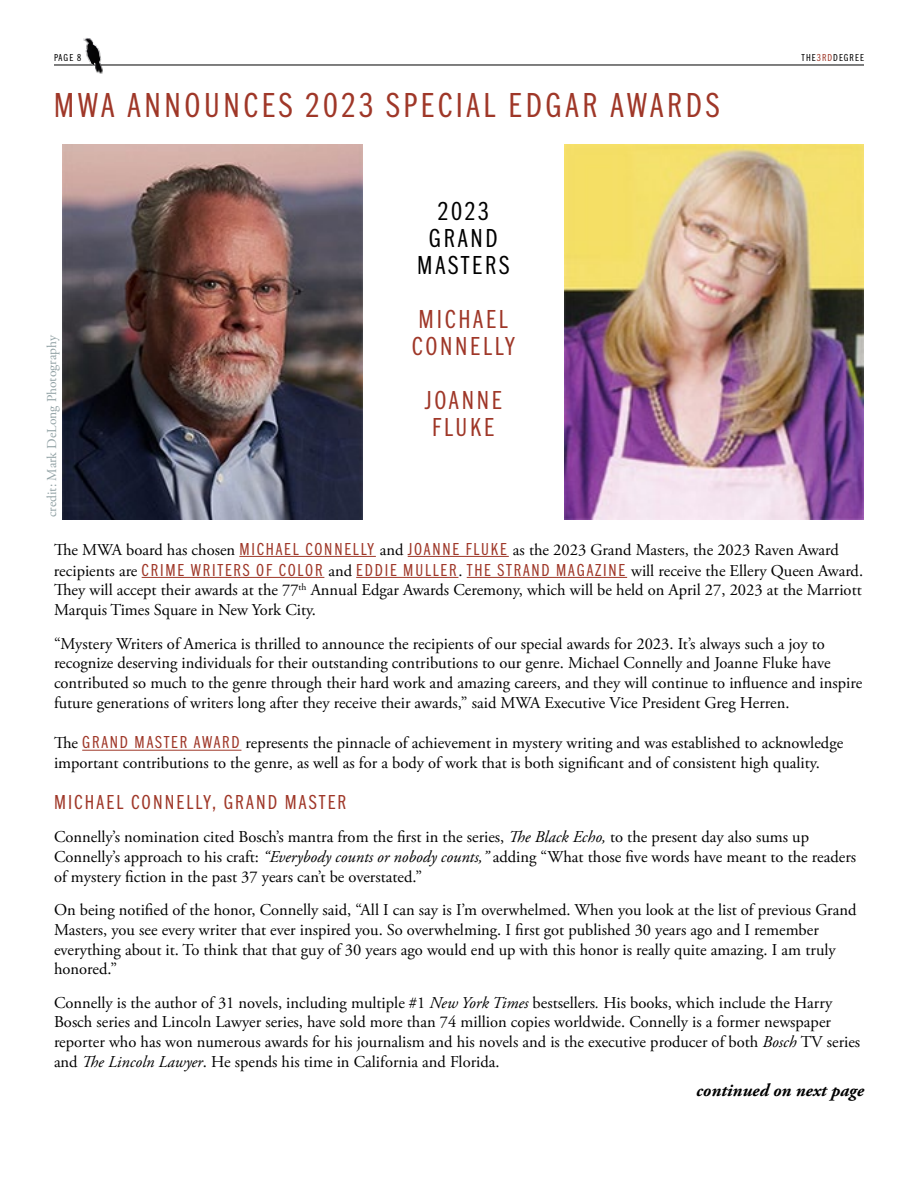
<style>
.page{position:relative;width:918px;height:1188px;background:#fff}
.page>*{position:absolute;margin:0;border:0;box-sizing:border-box;transform-origin:0 0}
.t1{font:300 36px "Franklin Cond ITC Std";letter-spacing:.1em;color:#9f3728}
.t2{font:300 27px/27px "Franklin Cond ITC Std";letter-spacing:.1em;color:#9f3728}
.t3{font:300 27px/27px "Franklin Cond ITC Std";letter-spacing:.1em;color:#000;text-align:center}
.t4{font:300 21px "Franklin Cond ITC Std";letter-spacing:.1em;color:#9f3728}
.t5{font:italic 700 18px "Adobe Garamond Pro";color:#000}
.t6{font:16.5px/19.8px "Adobe Garamond Pro";color:#000}
.t7{font:13.5px "Adobe Garamond Pro";color:#92a2a5}
.t8{font:300 10.5px "Franklin Cond ITC Std";letter-spacing:.095em;color:#000}
.s1{color:#9f3728}
.s2{font-family:"Franklin Cond ITC Std";font-weight:300;font-size:18px;color:#9f3728}
.s3{font-style:italic}
</style>
<div class="page">
<hr style="left:54px;top:65px;width:810px;height:1px;background:#000">
<img style="left:81px;top:38px;width:25px;height:36px">
<hr style="left:239px;top:556px;width:137px;height:1px;background:#9f3728">
<hr style="left:408px;top:556px;width:101px;height:1px;background:#9f3728">
<hr style="left:142px;top:577px;width:182px;height:1px;background:#9f3728">
<hr style="left:356px;top:577px;width:102px;height:1px;background:#9f3728">
<hr style="left:467px;top:577px;width:160px;height:1px;background:#9f3728">
<hr style="left:82px;top:750px;width:159px;height:1px;background:#9f3728">
<img style="left:63px;top:145px;width:300px;height:375px">
<img style="left:564px;top:145px;width:300px;height:375px">
<p class="t8" style="left:54px;top:52px;width:29px">PAGE 8</p>
<p class="t8" style="left:802px;top:52px;width:59px">THE<span class="s1">3RD</span>DEGREE</p>
<h1 class="t1" style="left:54px;top:88px;width:667px">MWA ANNOUNCES 2023 SPECIAL EDGAR AWARDS</h1>
<p class="t7" style="left:44px;top:517px;width:184px;rotate:-90deg">credit: Mark DeLong Photography</p>
<h2 class="t3" style="left:417px;top:199px;width:94px">2023<br>GRAND<br>MASTE RS</h2>
<h2 class="t2" style="left:412px;top:307px;width:105px">MICHAEL<br>CONNELLY</h2>
<h2 class="t2" style="left:425px;top:388px;width:77px">JOANNE<br>FLUKE</h2>
<p class="t6" style="left:54px;top:540px;width:811px;line-height:20.2px">The MWA board has chosen <span class="s2">MICHAE L CONNE LLY</span> and <span class="s2">JOANNE FLUKE</span> as the 2023 Grand Masters, the 2023 Raven Award recipients are <span class="s2">CRIME WRITE RS OF COLOR</span> and <span class="s2">EDD IE MULLER</span>. <span class="s2">THE ST RAND MAGAZINE</span> will receive the Ellery Queen Award.<br>They will accept their awards at the 77<sup>th</sup> Annual Edgar Awards Ceremony, which will be held on April 27, 2023 at the Marriott Marquis Times Square in New York City.</p>
<p class="t6" style="left:54px;top:634px;width:810px">“Mystery Writers of America is thrilled to announce the recipients of our special awards for 2023. It’s always such a joy to recognize deserving individuals for their outstanding contributions to our genre. Michael Connelly and Joanne Fluke have contributed so much to the genre through their hard work and amazing careers, and they will continue to influence and inspire future generations of writers long after they receive their awards,” said MWA Executive Vice President Greg Herren.</p>
<p class="t6" style="left:54px;top:734px;width:791px">The <span class="s2">G RAND MASTE R AWARD</span> represents the pinnacle of achievement in mystery writing and was established to acknowledge important contributions to the genre, as well as for a body of work that is both significant and of consistent high quality.</p>
<p class="t4" style="left:54px;top:791px;width:294px">MICHAEL CONNELLY, GRAND MASTER</p>
<p class="t6" style="left:54px;top:827px;width:804px">Connelly’s nomination cited Bosch’s mantra from the first in the series, <span class="s3">The Black Echo,</span> to the present day also sums up<br>Connelly’s approach to his craft: <span class="s3">“Everybody counts or nobody counts,”</span> adding “What those five words have meant to the readers of mystery fiction in the past 37 years can’t be overstated.”</p>
<p class="t6" style="left:54px;top:900px;width:804px">On being notified of the honor, Connelly said, “All I can say is I’m overwhelmed. When you look at the list of previous Grand Masters, you see every writer that ever inspired you. So overwhelming. I first got published 30 years ago and I remember everything about it. To think that that guy of 30 years ago would end up with this honor is really quite amazing. I am truly honored.”</p>
<p class="t6" style="left:54px;top:993px;width:808px">Connelly is the author of 31 novels, including multiple #1 <span class="s3">New York Times</span> bestsellers<span class="s3">.</span> His books, which include the Harry Bosch series and Lincoln Lawyer series, have sold more than 74 million copies worldwide. Connelly is a former newspaper reporter who has won numerous awards for his journalism and his novels and is the executive producer of both <span class="s3">Bosch</span> TV series and <span class="s3">The Lincoln Lawyer</span>. He spends his time in California and Florida.</p>
<p class="t5" style="left:696px;top:1080px;width:169px">continued on next page</p>
</div>
